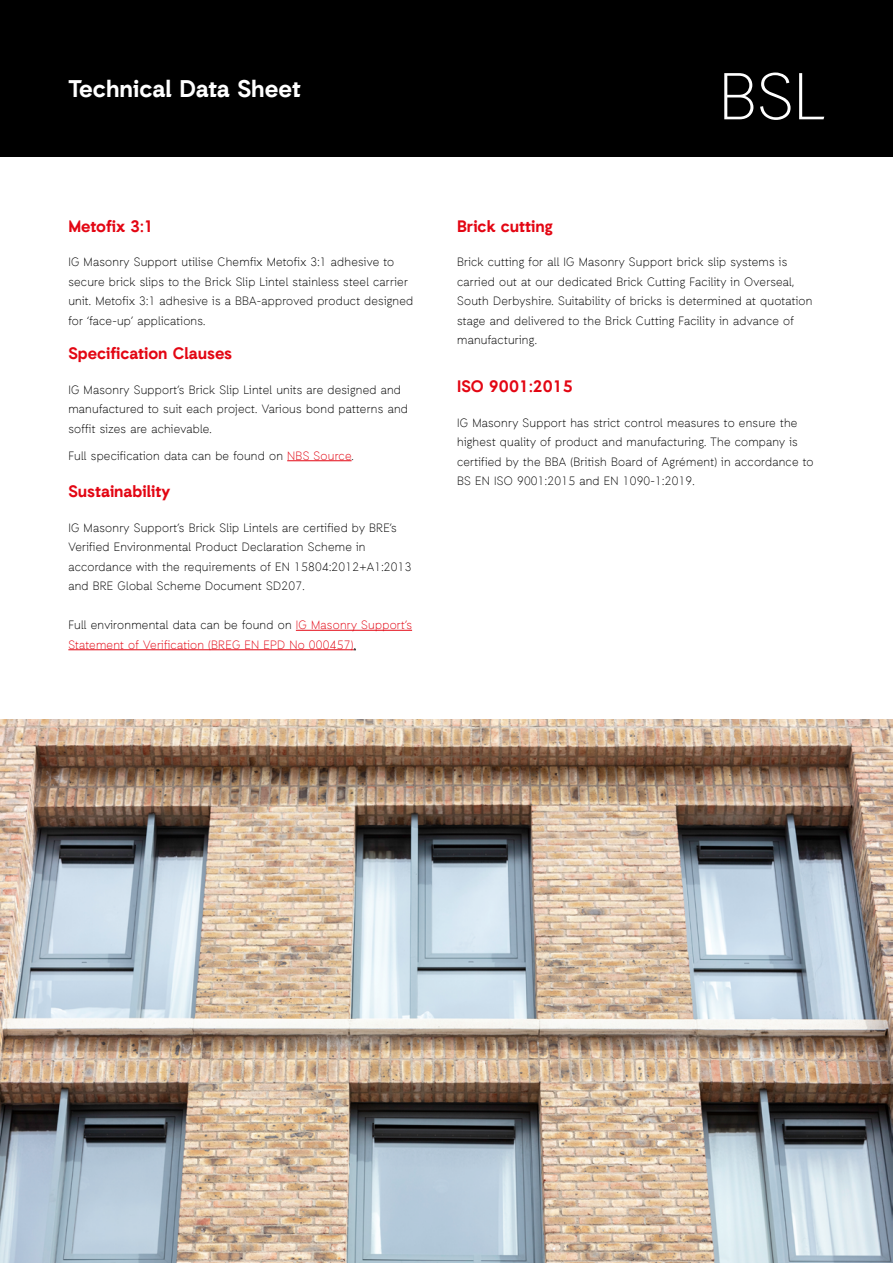
<style>
.page{position:relative;width:893px;height:1263px;background:#fff}
.page>*{position:absolute;margin:0;border:0;box-sizing:border-box;transform-origin:0 0}
.t1{font:300 66px "Auxilia";color:#fff}
.t2{font:700 24px "Auxilia";color:#fff}
.t3{font:700 16.5px "Auxilia";color:#e30613}
.t4{font:300 12px/19.5px "Auxilia";letter-spacing:.02em;color:#000}
.t5{font:300 12px/19.5px "Auxilia";letter-spacing:.02em;color:#e30613}
.s1{color:#e30613}
.s2{color:#000}
</style>
<div class="page">
<div style="left:0;top:0;width:893px;height:156px;background:#000"></div>
<hr style="left:287px;top:460px;width:65px;height:1px;background:#e30613">
<hr style="left:296px;top:630px;width:116px;height:1px;background:#e30613">
<hr style="left:68px;top:649px;width:286px;height:1px;background:#e30613">
<img style="left:0;top:720px;width:893px;height:543px">
<h2 class="t2" style="left:68px;top:74px;width:234px">Technical Data Sheet</h2>
<h3 class="t3" style="left:68px;top:216px;width:87px">Metofix 3:1</h3>
<p class="t4" style="left:68px;top:252px;width:346px">IG Masonry Support utilise Chemfix Metofix 3:1 adhesive to secure brick slips to the Brick Slip Lintel stainless steel carrier unit. Metofix 3:1 adhesive is a BBA-approved product designed for ‘face-up’ applications.</p>
<h3 class="t3" style="left:68px;top:343px;width:165px">Specification Clauses</h3>
<p class="t4" style="left:68px;top:380px;width:341px">IG Masonry Support’s Brick Slip Lintel units are designed and manufactured to suit each project. Various bond patterns and soffit sizes are achievable.</p>
<p class="t4" style="left:68px;top:446px;width:287px">Full specification data can be found on <span class="s1">NBS Source</span>.</p>
<h3 class="t3" style="left:68px;top:481px;width:103px">Sustainability</h3>
<p class="t4" style="left:68px;top:518px;width:345px">IG Masonry Support’s Brick Slip Lintels are certified by BRE’s Verified Environmental Product Declaration Scheme in accordance with the requirements of EN 15804:2012+A1:2013 and BRE Global Scheme Document SD207.</p>
<p class="t5" style="left:68px;top:615px;width:345px"><span class="s2">Full environmental data can be found on</span> IG Masonry Support’s<br>Statement of Verification (BREG EN EPD No 000457)<span class="s2">.</span></p>
<h1 class="t1" style="left:719px;top:56px;width:107px">BSL</h1>
<h3 class="t3" style="left:457px;top:216px;width:97px">Brick cutting</h3>
<p class="t4" style="left:457px;top:252px;width:357px">Brick cutting for all IG Masonry Support brick slip systems is carried out at our dedicated Brick Cutting Facility in Overseal, South Derbyshire. Suitability of bricks is determined at quotation stage and delivered to the Brick Cutting Facility in advance of manufacturing.</p>
<h3 class="t3" style="left:457px;top:376px;width:117px">ISO 9001:2015</h3>
<p class="t4" style="left:457px;top:413px;width:358px">IG Masonry Support has strict control measures to ensure the highest quality of product and manufacturing. The company is certified by the BBA (British Board of Agrément) in accordance to BS EN ISO 9001:2015 and EN 1090-1:2019.</p>
</div>
